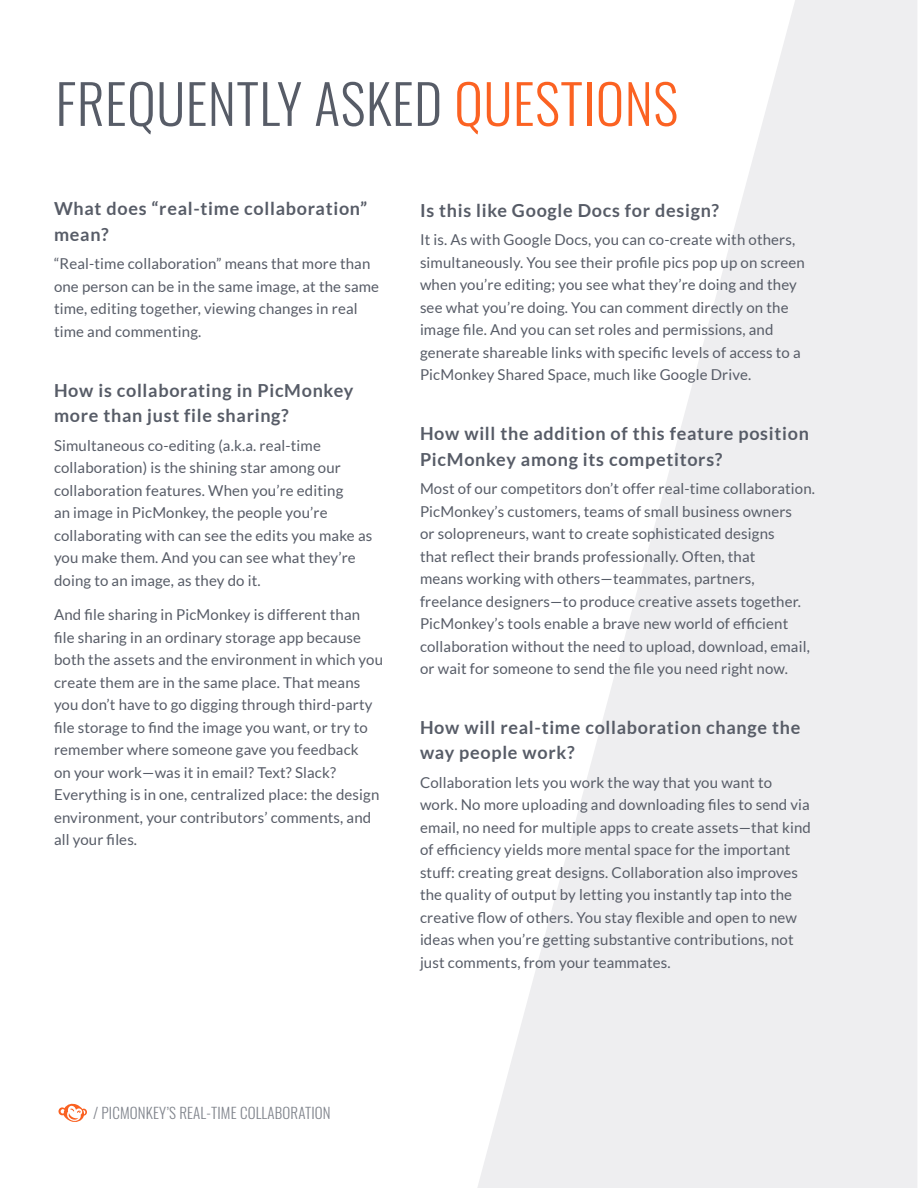
<style>
.page{position:relative;width:918px;height:1188px;background:#fff}
.page>*{position:absolute;margin:0;border:0;box-sizing:border-box;transform-origin:0 0}
.t1{font:300 54px "Oswald";letter-spacing:.01em;color:#575c67}
.t2{font:700 18px/25.5px "Lato";letter-spacing:.04em;color:#575c67}
.t3{font:15px/22.5px "Lato";letter-spacing:.01em;color:#575c67}
.t4{font:300 15px "Oswald";letter-spacing:.01em;color:#81858d}
.s1{color:#fb6222}
</style>
<div class="page">
<svg style="left:477px;top:0;width:440px;height:1188px;fill:#eeeef0"></svg>
<svg style="left:58px;top:1103px;width:29px;height:19px"></svg>
<h1 class="t1" style="left:56px;top:56px;width:624px">FREQUENTLY ASKED <span class="s1">QUESTIONS</span></h1>
<p class="t2" style="left:54px;top:196px;width:315px">What does “real-time collaboration” mean?</p>
<p class="t3" style="left:54px;top:253px;width:327px">“Real-time collaboration” means that more than one person can be in the same image, at the same time, editing together, viewing changes in real time and commenting.</p>
<p class="t2" style="left:54px;top:377px;width:301px">How is collaborating in PicMonkey more than just file sharing?</p>
<p class="t3" style="left:54px;top:434px;width:320px">Simultaneous co-editing (a.k.a. real-time collaboration) is the shining star among our collaboration features. When you’re editing<br>an image in PicMonkey, the people you’re collaborating with can see the edits you make as you make them. And you can see what they’re doing to an image, as they do it.</p>
<p class="t3" style="left:54px;top:604px;width:331px">And file sharing in PicMonkey is different than file sharing in an ordinary storage app because both the assets and the environment in which you create them are in the same place. That means you don’t have to go digging through third-party file storage to find the image you want, or try to remember where someone gave you feedback<br>on your work—was it in email? Text? Slack?<br>Everything is in one, centralized place: the design environment, your contributors’ comments, and all your files.</p>
<p class="t2" style="left:420px;top:197px;width:301px">Is this like Google Docs for design?</p>
<p class="t3" style="left:420px;top:229px;width:386px">It is. As with Google Docs, you can co-create with others, simultaneously. You see their profile pics pop up on screen when you’re editing; you see what they’re doing and they see what you’re doing. You can comment directly on the image file. And you can set roles and permissions, and generate shareable links with specific levels of access to a PicMonkey Shared Space, much like Google Drive.</p>
<p class="t2" style="left:420px;top:421px;width:390px">How will the addition of this feature position<br>PicMonkey among its competitors?</p>
<p class="t3" style="left:420px;top:478px;width:397px">Most of our competitors don’t offer real-time collaboration.<br>PicMonkey’s customers, teams of small business owners<br>or solopreneurs, want to create sophisticated designs<br>that reflect their brands professionally. Often, that<br>means working with others—teammates, partners, freelance designers—to produce creative assets together.<br>PicMonkey’s tools enable a brave new world of efficient collaboration without the need to upload, download, email, or wait for someone to send the file you need right now.</p>
<p class="t2" style="left:420px;top:714px;width:382px">How will real-time collaboration change the way people work?</p>
<p class="t3" style="left:420px;top:771px;width:392px">Collaboration lets you work the way that you want to work. No more uploading and downloading files to send via email, no need for multiple apps to create assets—that kind of efficiency yields more mental space for the important stuff: creating great designs. Collaboration also improves the quality of output by letting you instantly tap into the creative flow of others. You stay flexible and open to new ideas when you’re getting substantive contributions, not just comments, from your teammates.</p>
<p class="t4" style="left:93px;top:1099px;width:239px">/ PICMONKEY’S REAL-TIME COLLABORATION</p>
</div>
